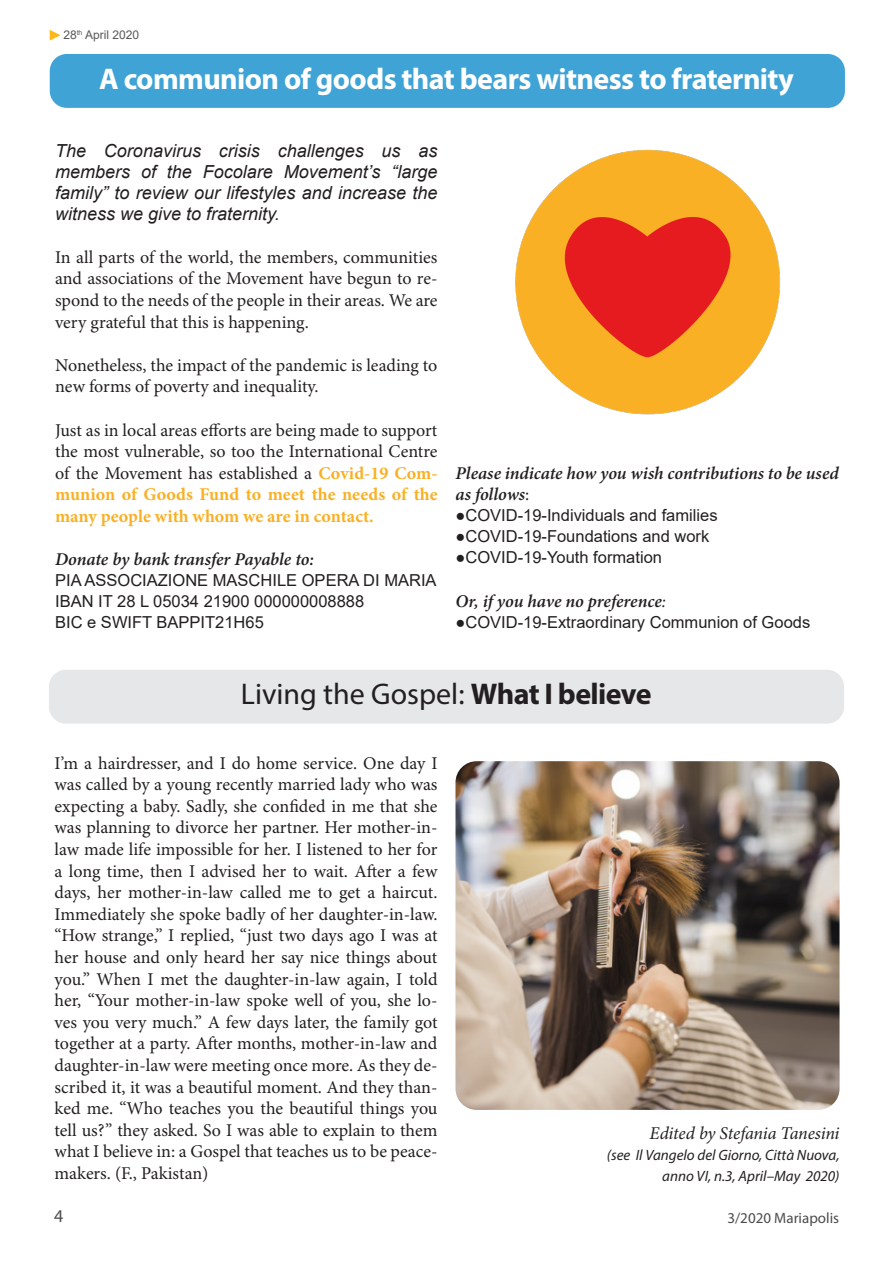
<style>
.page{position:relative;width:893px;height:1263px;background:#fff}
.page>*{position:absolute;margin:0;border:0;box-sizing:border-box;transform-origin:0 0}
.Titel_arial_20{font:700 30px "Myriad Pro";letter-spacing:-.02em;color:#fff}
.Titel_arial_20-2{font:30px "Myriad Pro";color:#231f20}
.t1{font:18px/21.6px "Minion Pro";letter-spacing:-.005em;color:#231f20;text-align:justify}
.Intro{font:italic 18px/21px "Arial";color:#231f20;text-align:justify}
.t2{font:italic 600 18px/21.6px "Minion Pro";letter-spacing:-.005em;color:#231f20}
.t3{font:italic 18px "Minion Pro";letter-spacing:-.01em;color:#231f20}
.t4{font:18px "Myriad Pro";color:#4b4c4d}
.Intro-2{font:16.5px "Arial";color:#231f20}
.t5{font:italic 15px "Myriad Pro";color:#231f20}
.t6{font:15px "Myriad Pro";color:#4b4c4d}
.Intro-3{font:12px "Arial";color:#57585a}
.s1{font-weight:700;color:#f9b024}
.s2{font-weight:400;font-style:normal}
.s3{font-weight:400}
.s4{font-weight:700}
</style>
<div class="page">
<div style="left:50px;top:54px;width:795px;height:54px;background:#3fa3d5;border-radius:17px"></div>
<div style="left:49px;top:670px;width:795px;height:54px;background:#e6e7e9;border-radius:17px"></div>
<img style="left:455px;top:761px;width:384px;height:349px">
<svg style="left:50px;top:30px;width:11px;height:11px"></svg>
<img style="left:515px;top:149px;width:265px;height:266px">
<p class="Intro-3" style="left:63px;top:26px;width:77px">28<sup>th</sup> April 2020</p>
<p class="Titel_arial_20" style="left:99px;top:60px;width:696px">A communion of goods that bears witness to fraternity</p>
<p class="Intro" style="left:55px;top:140px;width:384px">The Coronavirus crisis challenges us as members of the Focolare Movement’s “large family” to review our lifestyles and increase the witness we give to fraternity.</p>
<p class="t1" style="left:55px;top:247px;width:384px">In all parts of the world, the members, communities and associations of the Movement have begun to re&shy;spond to the needs of the people in their areas. We are very grateful that this is happening.</p>
<p class="t1" style="left:55px;top:355px;width:384px">Nonetheless, the impact of the pandemic is leading to new forms of poverty and inequality.</p>
<p class="t1" style="left:55px;top:420px;width:384px">Just as in local areas efforts are being made to support the most vulnerable, so too the International Centre of the Movement has established a <span class="s1">Covid-19 Com&shy;munion of Goods Fund to meet the needs of the many people with whom we are in contact.</span></p>
<p class="t2" style="left:55px;top:548px;width:260px">Donate by bank transfer Payable to:</p>
<p class="Intro-2" style="left:55px;top:569px;width:383px">PIA ASSOCIAZIONE MASCHILE OPERA DI MARIA</p>
<p class="Intro-2" style="left:55px;top:590px;width:311px">IBAN IT 28 L 05034 21900 000000008888</p>
<p class="Intro-2" style="left:55px;top:611px;width:210px">BIC e SWIFT BAPPIT21H65</p>
<p class="t2" style="left:455px;top:462px;width:385px">Please indicate how you wish contributions to be used as follows<span class="s2">:</span></p>
<p class="Intro-2" style="left:455px;top:504px;width:264px">●COVID-19-Individuals and families</p>
<p class="Intro-2" style="left:455px;top:525px;width:255px">●COVID-19-Foundations and work</p>
<p class="Intro-2" style="left:455px;top:546px;width:208px">●COVID-19-Youth formation</p>
<p class="t2" style="left:455px;top:590px;width:212px">Or, if you have no preference<span class="s3">:</span></p>
<p class="Intro-2" style="left:455px;top:610px;width:356px">●COVID-19-Extraordinary Communion of Goods</p>
<p class="Titel_arial_20-2" style="left:241px;top:675px;width:412px">Living the Gospel: <span class="s4">What I believe</span></p>
<p class="t1" style="left:55px;top:753px;width:384px">I’m a hairdresser, and I do home service. One day I was called by a young recently married lady who was expecting a baby. Sadly, she confided in me that she was planning to divorce her partner. Her mother-in&shy;law made life impossible for her. I listened to her for a long time, then I advised her to wait. After a few days, her mother-in-law called me to get a haircut.<br>Immediately she spoke badly of her daughter-in-law. “How strange,” I replied, “just two days ago I was at her house and only heard her say nice things about you.” When I met the daughter-in-law again, I told her, “Your mother-in-law spoke well of you, she lo&shy;ves you very much.” A few days later, the family got together at a party. After months, mother-in-law and daughter-in-law were meeting once more. As they de&shy;scribed it, it was a beautiful moment. And they than&shy;ked me. “Who teaches you the beautiful things you tell us?” they asked. So I was able to explain to them what I believe in: a Gospel that teaches us to be peace&shy;makers. (F., Pakistan)</p>
<p class="t3" style="left:650px;top:1121px;width:191px">Edited by Stefania Tanesini</p>
<p class="t5" style="left:607px;top:1146px;width:234px">(see Il Vangelo del Giorno, Città Nuova,</p>
<p class="t5" style="left:662px;top:1167px;width:179px">anno VI, n.3, April–May 2020)</p>
<p class="t4" style="left:54px;top:1205px;width:11px">4</p>
<p class="t6" style="left:727px;top:1209px;width:113px">3/2020 Mariapolis</p>
</div>
